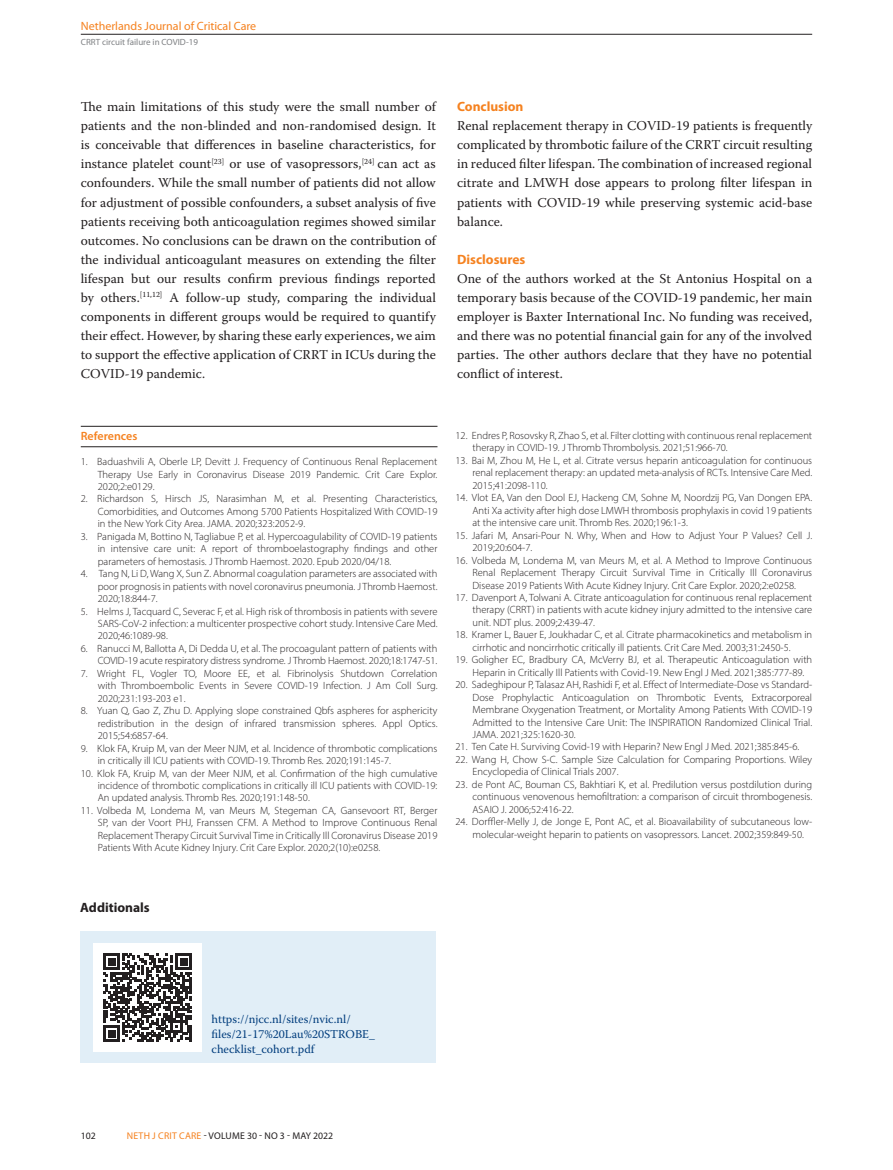
<style>
.page{position:relative;width:893px;height:1170px;background:#fff}
.page>*{position:absolute;margin:0;border:0;box-sizing:border-box;transform-origin:0 0}
.Plat_Warnock_Pro{font:13.5px/19px "Warnock Pro";color:#231f20;text-align:justify}
.Tussenkop{font:700 13.5px "Myriad Pro";color:#f58220}
.Tussenkop-2{font:700 13.5px "Myriad Pro";color:#231f20}
.Plat_Warnock_Pro-2{font:12px/15px "Warnock Pro";color:#013d7d}
.t1{font:12px "Myriad Pro";color:#f58220}
.Keywords___reference{font:600 12px "Myriad Pro";color:#f58220}
.References{font:300 10.5px/12.5px "Myriad Pro";color:#231f20;text-align:justify}
.t2{font:9.75px "Myriad Pro";letter-spacing:.02em;color:#231f20}
.t3{font:9px "Myriad Pro";color:#808285}
.s1{color:#f58220}
</style>
<div class="page">
<hr style="left:81px;top:34px;width:731px;height:1px;background:#231f20">
<hr style="left:81px;top:426px;width:356px;height:1px;background:#231f20">
<hr style="left:81px;top:446px;width:356px;height:1px;background:#231f20">
<div style="left:80px;top:930px;width:355px;height:132px;background:#e1eef7"></div>
<div style="left:94px;top:943px;width:108px;height:108px;background:#fff"></div>
<svg style="left:103px;top:953px;width:89px;height:88px"></svg>
<p class="t1" style="left:81px;top:20px;width:177px">Netherlands Journal of Critical Care</p>
<p class="t3" style="left:81px;top:37px;width:119px">CRRT circuit failure in COVID-19</p>
<p class="Plat_Warnock_Pro" style="left:81px;top:97px;width:357px">The main limitations of this study were the small number of patients and the non-blinded and non-randomised design. It is conceivable that differences in baseline characteristics, for instance platelet count<sup>[23]</sup> or use of vasopressors,<sup>[24]</sup> can act as confounders. While the small number of patients did not allow for adjustment of possible confounders, a subset analysis of five patients receiving both anticoagulation regimes showed similar outcomes. No conclusions can be drawn on the contribution of the individual anticoagulant measures on extending the filter lifespan but our results confirm previous findings reported by others.<sup>[11,12]</sup> A follow-up study, comparing the individual components in different groups would be required to quantify their effect. However, by sharing these early experiences, we aim to support the effective application of CRRT in ICUs during the COVID-19 pandemic.</p>
<p class="Tussenkop" style="left:457px;top:98px;width:68px">Conclusion</p>
<p class="Plat_Warnock_Pro" style="left:457px;top:116px;width:357px">Renal replacement therapy in COVID-19 patients is frequently complicated by thrombotic failure of the CRRT circuit resulting in reduced filter lifespan. The combination of increased regional citrate and LMWH dose appears to prolong filter lifespan in patients with COVID-19 while preserving systemic acid-base balance.</p>
<p class="Tussenkop" style="left:457px;top:250px;width:70px">Disclosures</p>
<p class="Plat_Warnock_Pro" style="left:457px;top:268px;width:357px">One of the authors worked at the St Antonius Hospital on a temporary basis because of the COVID-19 pandemic, her main employer is Baxter International Inc. No funding was received, and there was no potential financial gain for any of the involved parties. The other authors declare that they have no potential conflict of interest.</p>
<p class="Keywords___reference" style="left:81px;top:428px;width:58px">References</p>
<p class="References" style="left:98px;top:455px;width:341px;text-indent:-17px">1. Baduashvili A, Oberle LP, Devitt J. Frequency of Continuous Renal Replacement Therapy Use Early in Coronavirus Disease 2019 Pandemic. Crit Care Explor.<br>2020;2:e0129.</p>
<p class="References" style="left:98px;top:492px;width:341px;text-indent:-17px">2. Richardson S, Hirsch JS, Narasimhan M, et al. Presenting Characteristics, Comorbidities, and Outcomes Among 5700 Patients Hospitalized With COVID-19 in the New York City Area. JAMA. 2020;323:2052-9.</p>
<p class="References" style="left:98px;top:530px;width:341px;text-indent:-17px">3. Panigada M, Bottino N, Tagliabue P, et al. Hypercoagulability of COVID-19 patients in intensive care unit: A report of thromboelastography findings and other parameters of hemostasis. J Thromb Haemost. 2020. Epub 2020/04/18.</p>
<p class="References" style="left:98px;top:567px;width:341px;text-indent:-17px">4. Tang N, Li D, Wang X, Sun Z. Abnormal coagulation parameters are associated with poor prognosis in patients with novel coronavirus pneumonia. J Thromb Haemost.<br>2020;18:844-7.</p>
<p class="References" style="left:98px;top:604px;width:341px;text-indent:-17px">5. Helms J, Tacquard C, Severac F, et al. High risk of thrombosis in patients with severe SARS-CoV-2 infection: a multicenter prospective cohort study. Intensive Care Med.<br>2020;46:1089-98.</p>
<p class="References" style="left:81px;top:642px;width:358px;text-align:right">6. Ranucci M, Ballotta A, Di Dedda U, et al. The procoagulant pattern of patients with<br>COVID-19 acute respiratory distress syndrome. J Thromb Haemost. 2020;18:1747-51.</p>
<p class="References" style="left:98px;top:667px;width:341px;text-indent:-17px">7. Wright FL, Vogler TO, Moore EE, et al. Fibrinolysis Shutdown Correlation with Thromboembolic Events in Severe COVID-19 Infection. J Am Coll Surg.<br>2020;231:193-203 e1.</p>
<p class="References" style="left:98px;top:704px;width:341px;text-indent:-17px">8. Yuan Q, Gao Z, Zhu D. Applying slope constrained Qbfs aspheres for asphericity redistribution in the design of infrared transmission spheres. Appl Optics.<br>2015;54:6857-64.</p>
<p class="References" style="left:98px;top:741px;width:341px;text-indent:-17px">9. Klok FA, Kruip M, van der Meer NJM, et al. Incidence of thrombotic complications in critically ill ICU patients with COVID-19. Thromb Res. 2020;191:145-7.</p>
<p class="References" style="left:98px;top:766px;width:341px;text-indent:-17px">10. Klok FA, Kruip M, van der Meer NJM, et al. Confirmation of the high cumulative incidence of thrombotic complications in critically ill ICU patients with COVID-19:<br>An updated analysis. Thromb Res. 2020;191:148-50.</p>
<p class="References" style="left:98px;top:804px;width:341px;text-indent:-17px">11. Volbeda M, Londema M, van Meurs M, Stegeman CA, Gansevoort RT, Berger SP, van der Voort PHJ, Franssen CFM. A Method to Improve Continuous Renal Replacement Therapy Circuit Survival Time in Critically Ill Coronavirus Disease 2019<br>Patients With Acute Kidney Injury. Crit Care Explor. 2020;2(10):e0258.</p>
<p class="References" style="left:472px;top:429px;width:341px;text-indent:-17px">12. Endres P, Rosovsky R, Zhao S, et al. Filter clotting with continuous renal replacement therapy in COVID-19. J Thromb Thrombolysis. 2021;51:966-70.</p>
<p class="References" style="left:472px;top:454px;width:341px;text-indent:-17px">13. Bai M, Zhou M, He L, et al. Citrate versus heparin anticoagulation for continuous renal replacement therapy: an updated meta-analysis of RCTs. Intensive Care Med.<br>2015;41:2098-110.</p>
<p class="References" style="left:472px;top:491px;width:341px;text-indent:-17px">14. Vlot EA, Van den Dool EJ, Hackeng CM, Sohne M, Noordzij PG, Van Dongen EPA.<br>Anti Xa activity after high dose LMWH thrombosis prophylaxis in covid 19 patients at the intensive care unit. Thromb Res. 2020;196:1-3.</p>
<p class="References" style="left:472px;top:529px;width:341px;text-indent:-17px">15. Jafari M, Ansari-Pour N. Why, When and How to Adjust Your P Values? Cell J.<br>2019;20:604-7.</p>
<p class="References" style="left:472px;top:553px;width:341px;text-indent:-17px">16. Volbeda M, Londema M, van Meurs M, et al. A Method to Improve Continuous Renal Replacement Therapy Circuit Survival Time in Critically Ill Coronavirus Disease 2019 Patients With Acute Kidney Injury. Crit Care Explor. 2020;2:e0258.</p>
<p class="References" style="left:472px;top:591px;width:341px;text-indent:-17px">17. Davenport A, Tolwani A. Citrate anticoagulation for continuous renal replacement therapy (CRRT) in patients with acute kidney injury admitted to the intensive care unit. NDT plus. 2009;2:439-47.</p>
<p class="References" style="left:455px;top:628px;width:358px;text-align:center">18. Kramer L, Bauer E, Joukhadar C, et al. Citrate pharmacokinetics and metabolism in cirrhotic and noncirrhotic critically ill patients. Crit Care Med. 2003;31:2450-5.</p>
<p class="References" style="left:472px;top:653px;width:341px;text-indent:-17px">19. Goligher EC, Bradbury CA, McVerry BJ, et al. Therapeutic Anticoagulation with<br>Heparin in Critically Ill Patients with Covid-19. New Engl J Med. 2021;385:777-89.</p>
<p class="References" style="left:472px;top:678px;width:341px;text-indent:-17px">20. Sadeghipour P, Talasaz AH, Rashidi F, et al. Effect of Intermediate-Dose vs Standard-Dose Prophylactic Anticoagulation on Thrombotic Events, Extracorporeal Membrane Oxygenation Treatment, or Mortality Among Patients With COVID-19<br>Admitted to the Intensive Care Unit: The INSPIRATION Randomized Clinical Trial.<br>JAMA. 2021;325:1620-30.</p>
<p class="References" style="left:455px;top:740px;width:345px">21. Ten Cate H. Surviving Covid-19 with Heparin? New Engl J Med. 2021;385:845-6.</p>
<p class="References" style="left:472px;top:753px;width:341px;text-indent:-17px">22. Wang H, Chow S-C. Sample Size Calculation for Comparing Proportions. Wiley<br>Encyclopedia of Clinical Trials 2007.</p>
<p class="References" style="left:472px;top:778px;width:341px;text-indent:-17px">23. de Pont AC, Bouman CS, Bakhtiari K, et al. Predilution versus postdilution during continuous venovenous hemofiltration: a comparison of circuit thrombogenesis.<br>ASAIO J. 2006;52:416-22.</p>
<p class="References" style="left:472px;top:815px;width:341px;text-indent:-17px">24. Dorffler-Melly J, de Jonge E, Pont AC, et al. Bioavailability of subcutaneous low&shy;molecular-weight heparin to patients on vasopressors. Lancet. 2002;359:849-50.</p>
<p class="Tussenkop-2" style="left:80px;top:898px;width:71px">Additionals</p>
<p class="Plat_Warnock_Pro-2" style="left:212px;top:1011px;width:165px">https://njcc.nl/sites/nvic.nl/ files/21-17%20Lau%20STROBE_ checklist_cohort.pdf</p>
<p class="t2" style="left:81px;top:1130px;width:17px">102</p>
<p class="t2" style="left:127px;top:1130px;width:208px"><span class="s1">NETH J CRIT CARE</span> - VOLUME 30 - NO 3 - MAY 2022</p>
</div>
